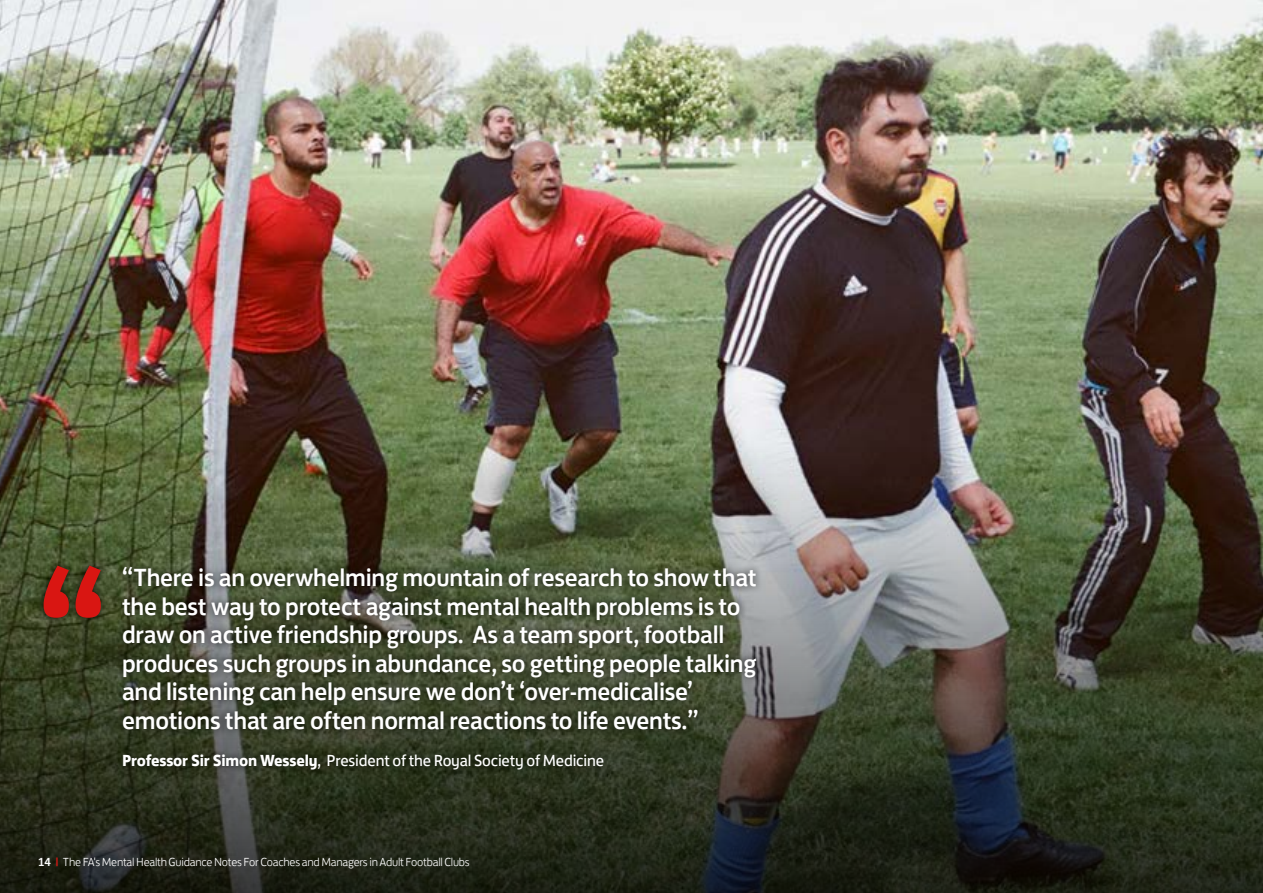
<style>
.page{position:relative;width:1263px;height:893px;background:#fff}
.page>*{position:absolute;margin:0;border:0;box-sizing:border-box;transform-origin:0 0}
.t1{font:500 25.5px/28.5px "FS Jack";letter-spacing:-.01em;color:#fff}
.t2{font:16.5px "FS Jack";letter-spacing:-.01em;color:#fff}
.t3{font:300 12px "FS Jack";letter-spacing:-.02em;color:#fff}
.s1{font-weight:700}
.s2{font-weight:500}
.s3{font-weight:500;color:#d91612}
</style>
<div class="page">
<img style="left:102px;top:0;width:1161px;height:446px">
<img style="left:0;top:446px;width:1263px;height:447px">
<div style="left:36px;top:558px;width:728px;height:219px;background:#000;opacity:.75"></div>
<img style="left:0;top:0;width:102px;height:647px">
<p class="t1" style="left:122px;top:562px;width:636px">“There is an overwhelming mountain of research to show that the best way to protect against mental health problems is to draw on active friendship groups. As a team sport, football produces such groups in abundance, so getting people talking and listening can help ensure we don’t ‘over-medicalise’ emotions that are often normal reactions to life events.”</p>
<p class="t2" style="left:122px;top:747px;width:484px"><span class="s1">Professor Sir Simon Wessely</span>, President of the Royal Society of Medicine</p>
<p class="t3" style="left:38px;top:852px;width:433px"><span class="s2">14</span> <span class="s3">|</span> The FA's Mental Health Guidance Notes For Coaches and Managers in Adult Football Clubs</p>
</div>
